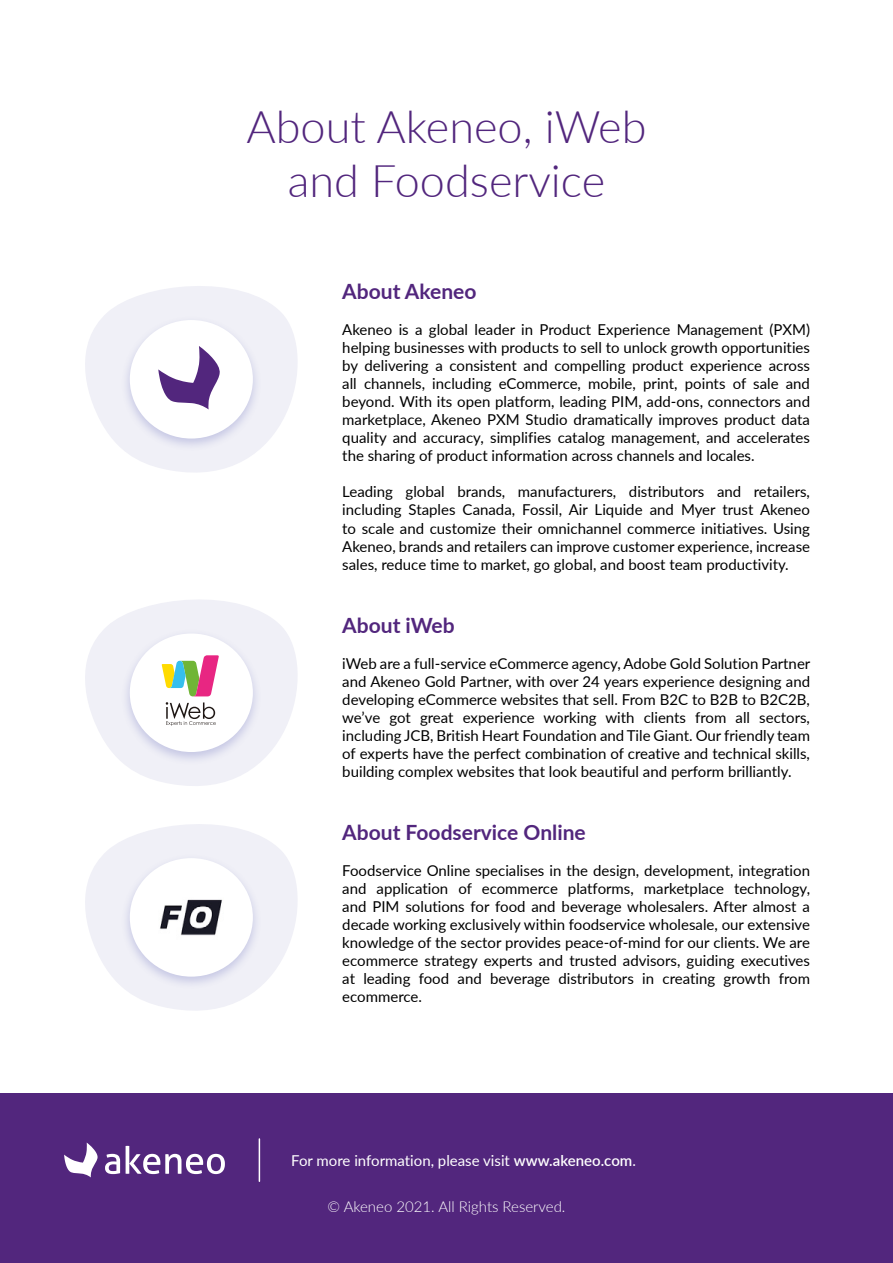
<style>
.page{position:relative;width:893px;height:1263px;background:#fff}
.page>*{position:absolute;margin:0;border:0;box-sizing:border-box;transform-origin:0 0}
.t1{font:300 45px/54px "Lato";color:#52267d;text-align:center}
.t2{font:700 21px "Lato";color:#52267d}
.t3{font:15px/18px "Lato";color:#000;text-align:justify}
.t4{font:15px "Lato";color:#fff}
.t5{font:300 15px "Lato";color:#fff}
.s1{font-weight:600}
</style>
<div class="page">
<div style="left:0;top:1093px;width:893px;height:170px;background:#52267d"></div>
<svg style="left:105px;top:1154px;width:15px;height:20px"></svg>
<svg style="left:126px;top:1146px;width:99px;height:28px"></svg>
<svg style="left:64px;top:1142px;width:34px;height:36px"></svg>
<hr style="left:259px;top:1139px;width:1px;height:42px;background:#fff">
<svg style="left:85px;top:286px;width:212px;height:186px;fill:#f0f0f7"></svg>
<div style="left:121px;top:315px;width:141px;height:137px;background:#5e63b6;opacity:.3"></div>
<div style="left:130px;top:320px;width:123px;height:118px;background:#fff;border-radius:50%"></div>
<svg style="left:158px;top:346px;width:62px;height:63px"></svg>
<svg style="left:85px;top:600px;width:212px;height:186px;fill:#f0f0f7"></svg>
<div style="left:121px;top:628px;width:141px;height:137px;background:#5e63b6;opacity:.3"></div>
<div style="left:130px;top:633px;width:123px;height:119px;background:#fff;border-radius:50%"></div>
<svg style="left:162px;top:655px;width:57px;height:41px"></svg>
<svg style="left:166px;top:702px;width:50px;height:24px"></svg>
<svg style="left:85px;top:824px;width:212px;height:187px;fill:#f0f0f7"></svg>
<div style="left:121px;top:853px;width:141px;height:137px;background:#5e63b6;opacity:.3"></div>
<div style="left:130px;top:858px;width:123px;height:119px;background:#fff;border-radius:50%"></div>
<img style="left:160px;top:899px;width:62px;height:37px">
<h1 class="t1" style="left:246px;top:98px;width:401px">About Akeneo, iWeb and Foodservice</h1>
<h2 class="t2" style="left:342px;top:276px;width:136px">About Akeneo</h2>
<p class="t3" style="left:342px;top:320px;width:469px">Akeneo is a global leader in Product Experience Management (PXM) helping businesses with products to sell to unlock growth opportunities by delivering a consistent and compelling product experience across all channels, including eCommerce, mobile, print, points of sale and beyond. With its open platform, leading PIM, add-ons, connectors and marketplace, Akeneo PXM Studio dramatically improves product data quality and accuracy, simplifies catalog management, and accelerates the sharing of product information across channels and locales.</p>
<p class="t3" style="left:342px;top:482px;width:469px">Leading global brands, manufacturers, distributors and retailers, including Staples Canada, Fossil, Air Liquide and Myer trust Akeneo to scale and customize their omnichannel commerce initiatives. Using Akeneo, brands and retailers can improve customer experience, increase sales, reduce time to market, go global, and boost team productivity.</p>
<h2 class="t2" style="left:342px;top:609px;width:114px">About iWeb</h2>
<p class="t3" style="left:342px;top:653px;width:470px">iWeb are a full-service eCommerce agency, Adobe Gold Solution Partner and Akeneo Gold Partner, with over 24 years experience designing and developing eCommerce websites that sell. From B2C to B2B to B2C2B, we’ve got great experience working with clients from all sectors, including JCB, British Heart Foundation and Tile Giant. Our friendly team of experts have the perfect combination of creative and technical skills, building complex websites that look beautiful and perform brilliantly.</p>
<h2 class="t2" style="left:342px;top:816px;width:245px">About Foodservice Online</h2>
<p class="t3" style="left:342px;top:860px;width:469px">Foodservice Online specialises in the design, development, integration and application of ecommerce platforms, marketplace technology, and PIM solutions for food and beverage wholesalers. After almost a decade working exclusively within foodservice wholesale, our extensive knowledge of the sector provides peace-of-mind for our clients. We are ecommerce strategy experts and trusted advisors, guiding executives at leading food and beverage distributors in creating growth from ecommerce.</p>
<p class="t4" style="left:291px;top:1149px;width:346px">For more information, please visit <span class="s1">www.akeneo.com</span>.</p>
<p class="t5" style="left:327px;top:1196px;width:239px">© Akeneo 2021. All Rights Reserved.</p>
</div>
